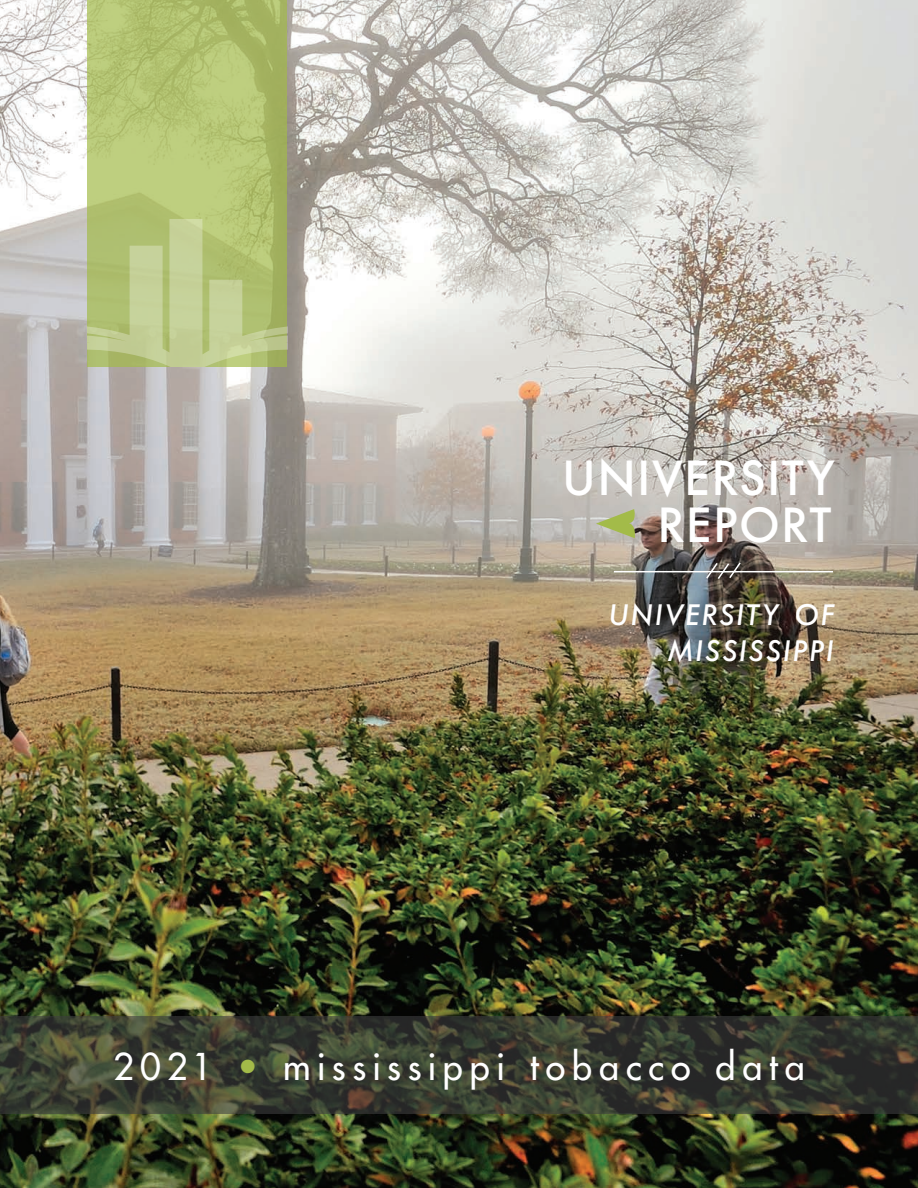
<style>
.page{position:relative;width:918px;height:1188px;background:#fff}
.page>*{position:absolute;margin:0;border:0;box-sizing:border-box;transform-origin:0 0}
.t1{font:500 45.75px "Futura";letter-spacing:.03em;color:#fff}
.t2{font:500 36px "Futura Std";letter-spacing:.185em;color:#fff}
.t3{font:italic 500 27.45px "Futura";letter-spacing:.06em;color:#fff}
.s1{color:#a3bb49}
</style>
<div class="page">
<img style="left:0;top:0;width:918px;height:1188px">
<svg style="left:87px;top:0;width:200px;height:219px;background:#b4c473"></svg>
<svg style="left:87px;top:219px;width:201px;height:148px;background:#b7c580"></svg>
<svg style="left:0;top:1016px;width:918px;height:97px;background:#3a3d30"></svg>
<hr style="left:614px;top:571px;width:219px;height:1px;background:#fff">
<svg style="left:705px;top:561px;width:37px;height:20px"></svg>
<svg style="left:596px;top:509px;width:41px;height:29px"></svg>
<p class="t1" style="left:562px;top:446px;width:274px">UNIVERSITY</p>
<p class="t1" style="left:658px;top:493px;width:175px">REPORT</p>
<p class="t3" style="left:609px;top:596px;width:227px">UNIVERSITY OF</p>
<p class="t3" style="left:667px;top:632px;width:168px">MISSISSIPPI</p>
<p class="t2" style="left:113px;top:1044px;width:693px">2021 <span class="s1">•</span> mississippi tobacco data</p>
</div>
